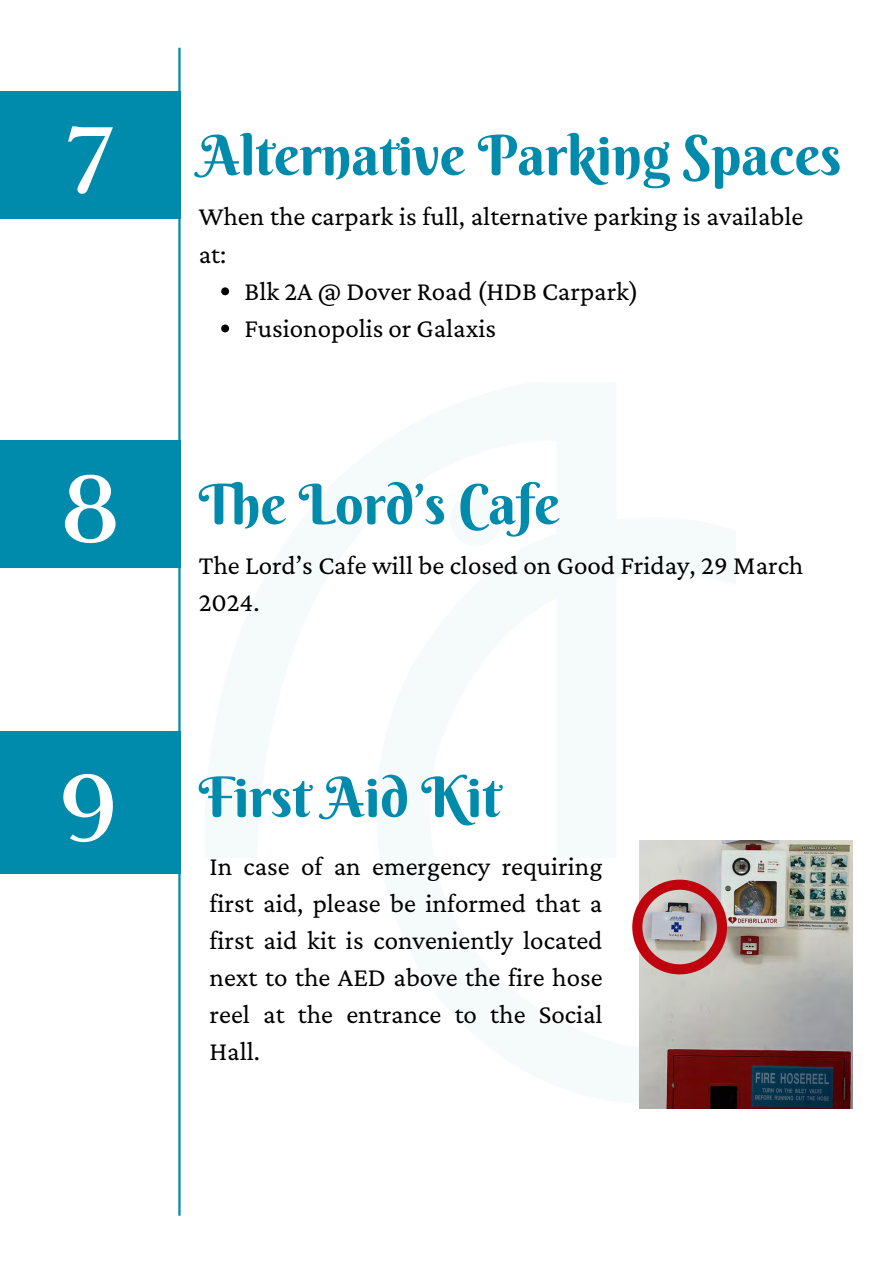
<style>
.page{position:relative;width:894px;height:1264px;background:#fff}
.page>*{position:absolute;margin:0;border:0;box-sizing:border-box;transform-origin:0 0}
.t1{font:105px "Argent CF";color:#fff}
.t2{font:55.5px "Berkshire Swash";color:#008bac}
.t3{font:27px/37px "Crimson Pro";color:#000}
</style>
<div class="page">
<hr style="left:178px;top:48px;width:2px;height:1167px;background:#008bac">
<div style="left:0;top:440px;width:180px;height:128px;background:#008bac"></div>
<div style="left:0;top:732px;width:180px;height:142px;background:#008bac"></div>
<img style="left:639px;top:840px;width:213px;height:268px">
<svg style="left:632px;top:879px;width:94px;height:95px;background:#bf8789"></svg>
<svg style="left:221px;top:287px;width:8px;height:8px"></svg>
<svg style="left:221px;top:324px;width:8px;height:8px"></svg>
<div style="left:0;top:92px;width:180px;height:127px;background:#008bac"></div>
<h1 class="t1" style="left:65px;top:91px;width:52px">7</h1>
<p class="t1" style="left:61px;top:439px;width:59px">8</p>
<h1 class="t1" style="left:60px;top:739px;width:58px">9</h1>
<p class="t2" style="left:199px;top:121px;width:644px">Alternative Parking Spaces</p>
<p class="t3" style="left:199px;top:198px;width:606px">When the carpark is full, alternative parking is available at:</p>
<p class="t3" style="left:244px;top:272px;width:395px">Blk 2A @ Dover Road (HDB Carpark)</p>
<p class="t3" style="left:244px;top:309px;width:253px">Fusionopolis or Galaxis</p>
<p class="t2" style="left:199px;top:469px;width:362px">The Lord’s Cafe</p>
<h1 class="t3" style="left:199px;top:546px;width:606px">The Lord’s Cafe will be closed on Good Friday, 29 March<br>2024.</h1>
<p class="t2" style="left:199px;top:762px;width:303px">First Aid Kit</p>
<p class="t3" style="left:209px;top:846px;width:394px;text-align:justify">In case of an emergency requiring first aid, please be informed that a first aid kit is conveniently located next to the AED above the fire hose reel at the entrance to the Social Hall.</p>
</div>
